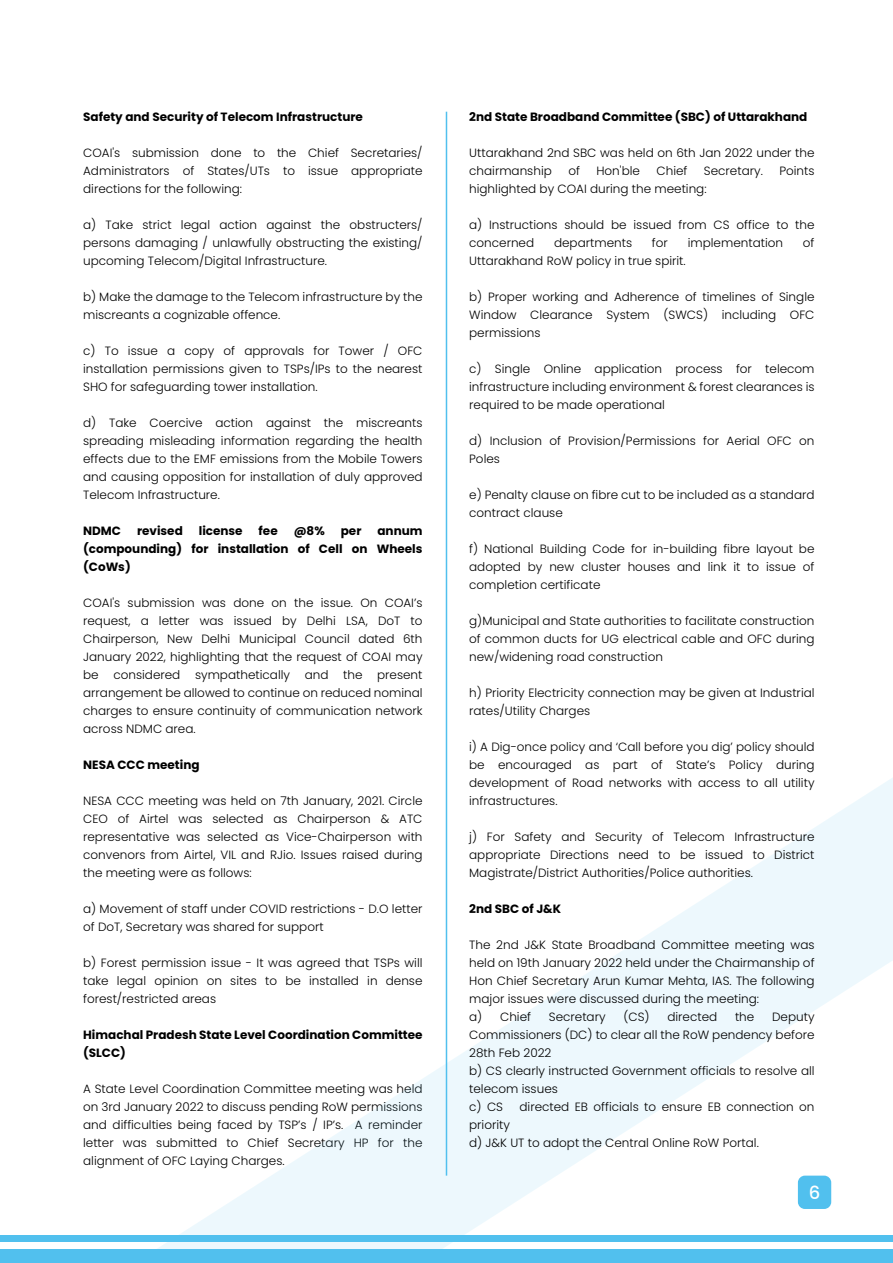
<style>
.page{position:relative;width:893px;height:1263px;background:#fff}
.page>*{position:absolute;margin:0;border:0;box-sizing:border-box;transform-origin:0 0}
.t1{font:500 18px "Poppins";color:#fff}
.t2{font:300 12px/18px "Poppins";color:#000;text-align:justify}
.t3{font:700 12px/18px "Poppins";color:#000;text-align:justify}
</style>
<div class="page">
<div style="left:0;top:1250px;width:893px;height:13px;background:#51c0ee"></div>
<div style="left:0;top:1235px;width:893px;height:6px;background:#51c0ee"></div>
<svg style="left:135px;top:777px;width:758px;height:473px"></svg>
<hr style="left:446px;top:112px;width:1px;height:1063px;background:#51c0ee">
<div style="left:798px;top:1175px;width:33px;height:34px;background:#51c0ee;border-radius:7px"></div>
<p class="t3" style="left:83px;top:107px;width:281px">Safety and Security of Telecom Infrastructure</p>
<p class="t2" style="left:83px;top:143px;width:341px">COAI's submission done to the Chief Secretaries/ Administrators of States/UTs to issue appropriate directions for the following:</p>
<p class="t2" style="left:83px;top:215px;width:341px">a) Take strict legal action against the obstructers/ persons damaging / unlawfully obstructing the existing/ upcoming Telecom/Digital Infrastructure.</p>
<p class="t2" style="left:83px;top:287px;width:341px">b) Make the damage to the Telecom infrastructure by the miscreants a cognizable offence.</p>
<p class="t2" style="left:83px;top:341px;width:341px">c) To issue a copy of approvals for Tower / OFC installation permissions given to TSPs/IPs to the nearest SHO for safeguarding tower installation.</p>
<p class="t2" style="left:83px;top:413px;width:341px">d) Take Coercive action against the miscreants spreading misleading information regarding the health effects due to the EMF emissions from the Mobile Towers and causing opposition for installation of duly approved Telecom Infrastructure.</p>
<p class="t3" style="left:83px;top:521px;width:39px">NDMC</p>
<p class="t3" style="left:137px;top:521px;width:47px">revised</p>
<p class="t3" style="left:199px;top:521px;width:45px">license</p>
<p class="t3" style="left:259px;top:521px;width:21px">fee</p>
<p class="t3" style="left:294px;top:521px;width:33px">@8%</p>
<p class="t3" style="left:341px;top:521px;width:22px">per</p>
<p class="t3" style="left:83px;top:521px;width:341px;text-indent:294px">annum (compounding) for installation of Cell on Wheels (CoWs)</p>
<p class="t2" style="left:83px;top:593px;width:341px">COAI's submission was done on the issue. On COAI’s request, a letter was issued by Delhi LSA, DoT to Chairperson, New Delhi Municipal Council dated 6th January 2022, highlighting that the request of COAI may be considered sympathetically and the present arrangement be allowed to continue on reduced nominal charges to ensure continuity of communication network across NDMC area.</p>
<p class="t3" style="left:83px;top:755px;width:118px">NESA CCC meeting</p>
<p class="t2" style="left:83px;top:791px;width:341px">NESA CCC meeting was held on 7th January, 2021. Circle CEO of Airtel was selected as Chairperson &amp; ATC representative was selected as Vice-Chairperson with convenors from Airtel, VIL and RJio. Issues raised during the meeting were as follows:</p>
<p class="t2" style="left:83px;top:899px;width:341px">a) Movement of staff under COVID restrictions - D.O letter of DoT, Secretary was shared for support</p>
<p class="t2" style="left:83px;top:953px;width:341px">b) Forest permission issue - It was agreed that TSPs will take legal opinion on sites to be installed in dense forest/restricted areas</p>
<p class="t3" style="left:83px;top:1025px;width:341px">Himachal Pradesh State Level Coordination Committee (SLCC)</p>
<p class="t2" style="left:83px;top:1079px;width:341px">A State Level Coordination Committee meeting was held on 3rd January 2022 to discuss pending RoW permissions and difficulties being faced by TSP’s / IP’s. A reminder letter was submitted to Chief Secretary HP for the alignment of OFC Laying Charges.</p>
<p class="t3" style="left:469px;top:107px;width:340px">2nd State Broadband Committee (SBC) of Uttarakhand</p>
<p class="t2" style="left:469px;top:143px;width:347px">Uttarakhand 2nd SBC was held on 6th Jan 2022 under the chairmanship</p>
<p class="t2" style="left:568px;top:161px;width:13px">of</p>
<p class="t2" style="left:596px;top:161px;width:45px">Hon'ble</p>
<p class="t2" style="left:656px;top:161px;width:32px">Chief</p>
<p class="t2" style="left:704px;top:161px;width:60px">Secretary.</p>
<p class="t2" style="left:779px;top:161px;width:37px">Points</p>
<p class="t2" style="left:469px;top:179px;width:239px">highlighted by COAI during the meeting:</p>
<p class="t2" style="left:469px;top:215px;width:347px">a) Instructions should be issued from CS office to the concerned</p>
<p class="t2" style="left:554px;top:233px;width:80px">departments</p>
<p class="t2" style="left:652px;top:233px;width:17px">for</p>
<p class="t2" style="left:688px;top:233px;width:97px">implementation</p>
<p class="t2" style="left:803px;top:233px;width:13px">of</p>
<p class="t2" style="left:469px;top:251px;width:218px">Uttarakhand RoW policy in true spirit.</p>
<p class="t2" style="left:469px;top:287px;width:347px">b) Proper working and Adherence of timelines of Single Window Clearance System (SWCS) including OFC permissions</p>
<p class="t2" style="left:469px;top:359px;width:347px">c) Single Online application process for telecom infrastructure including environment &amp; forest clearances is required to be made operational</p>
<p class="t2" style="left:469px;top:431px;width:347px">d) Inclusion of Provision/Permissions for Aerial OFC on<br>Poles</p>
<p class="t2" style="left:469px;top:485px;width:347px">e) Penalty clause on fibre cut to be included as a standard contract clause</p>
<p class="t2" style="left:469px;top:539px;width:347px">f) National Building Code for in-building fibre layout be adopted by new cluster houses and link it to issue of completion certificate</p>
<p class="t2" style="left:469px;top:611px;width:347px">g)Municipal and State authorities to facilitate construction of common ducts for UG electrical cable and OFC during new/widening road construction</p>
<p class="t2" style="left:469px;top:683px;width:347px">h) Priority Electricity connection may be given at Industrial rates/Utility Charges</p>
<p class="t2" style="left:469px;top:737px;width:347px">i) A Dig-once policy and ‘Call before you dig’ policy should be encouraged as part of State’s Policy during development of Road networks with access to all utility infrastructures.</p>
<p class="t2" style="left:469px;top:827px;width:347px">j) For Safety and Security of Telecom Infrastructure appropriate Directions need to be issued to District Magistrate/District Authorities/Police authorities.</p>
<p class="t3" style="left:469px;top:899px;width:93px">2nd SBC of J&amp;K</p>
<p class="t2" style="left:469px;top:935px;width:347px;text-align:left">The 2nd J&amp;K State Broadband Committee meeting was held on 19th January 2022 held under the Chairmanship of Hon Chief Secretary Arun Kumar Mehta, IAS. The following major issues were discussed during the meeting:<br>a) Chief</p>
<p class="t2" style="left:549px;top:1007px;width:58px">Secretary</p>
<p class="t2" style="left:623px;top:1007px;width:28px">(CS)</p>
<p class="t2" style="left:667px;top:1007px;width:51px">directed</p>
<p class="t2" style="left:735px;top:1007px;width:21px">the</p>
<p class="t2" style="left:469px;top:1007px;width:347px;text-align:left;text-indent:303px">Deputy<br>Commissioners (DC) to clear all the RoW pendency before<br>28th Feb 2022<br>b) CS clearly instructed Government officials to resolve all telecom issues<br>c) CS</p>
<p class="t2" style="left:519px;top:1097px;width:297px">directed EB officials to ensure EB connection on</p>
<p class="t2" style="left:469px;top:1115px;width:291px">priority<br>d) J&amp;K UT to adopt the Central Online RoW Portal.</p>
<h1 class="t1" style="left:809px;top:1182px;width:13px">6</h1>
</div>
